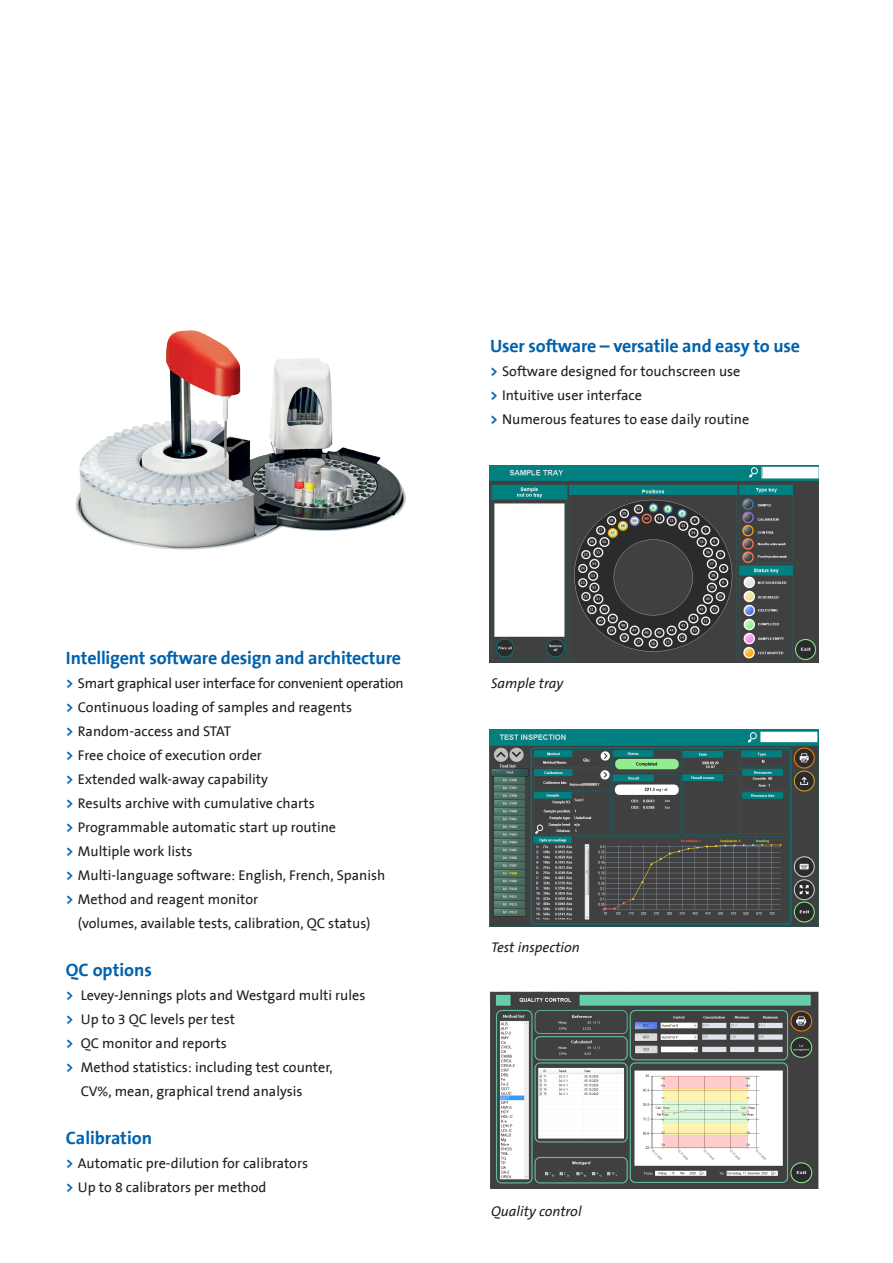
<style>
.page{position:relative;width:893px;height:1263px;background:#fff}
.page>*{position:absolute;margin:0;border:0;box-sizing:border-box;transform-origin:0 0}
.t1{font:700 18px "The Sans B7";letter-spacing:-.01em;color:#0161ab}
.t2{font:14.25px "The Sans B5 Plain";color:#231f20}
.t3{font:14.25px "The Sans B5 Plain";letter-spacing:-.02em;color:#231f20}
.t4{font:italic 14.25px "The Sans B5 Plain";color:#231f20}
.s1{font-family:"The Sans B7";font-weight:700;color:#0161ab}
</style>
<div class="page">
<img style="left:75px;top:330px;width:465px;height:220px">
<img style="left:489px;top:466px;width:329px;height:197px">
<img style="left:489px;top:729px;width:329px;height:197px">
<img style="left:489px;top:992px;width:329px;height:197px">
<p class="t1" style="left:490px;top:337px;width:312px">User software – versatile and easy to use</p>
<p class="t2" style="left:490px;top:364px;width:252px"><span class="s1">&gt;</span> Software designed for touchscreen use</p>
<p class="t2" style="left:490px;top:388px;width:153px"><span class="s1">&gt;</span> Intuitive user interface</p>
<p class="t2" style="left:490px;top:412px;width:261px"><span class="s1">&gt;</span> Numerous features to ease daily routine</p>
<p class="t1" style="left:66px;top:649px;width:337px">Intelligent software design and architecture</p>
<p class="t3" style="left:66px;top:676px;width:339px"><span class="s1">&gt;</span> Smart graphical user interface for convenient operation</p>
<p class="t2" style="left:66px;top:700px;width:288px"><span class="s1">&gt;</span> Continuous loading of samples and reagents</p>
<p class="t2" style="left:66px;top:724px;width:167px"><span class="s1">&gt;</span> Random-access and STAT</p>
<p class="t2" style="left:66px;top:748px;width:198px"><span class="s1">&gt;</span> Free choice of execution order</p>
<p class="t2" style="left:66px;top:772px;width:204px"><span class="s1">&gt;</span> Extended walk-away capability</p>
<p class="t2" style="left:66px;top:796px;width:250px"><span class="s1">&gt;</span> Results archive with cumulative charts</p>
<p class="t2" style="left:66px;top:820px;width:272px"><span class="s1">&gt;</span> Programmable automatic start up routine</p>
<p class="t2" style="left:66px;top:844px;width:128px"><span class="s1">&gt;</span> Multiple work lists</p>
<p class="t2" style="left:66px;top:868px;width:321px"><span class="s1">&gt;</span> Multi-language software: English, French, Spanish</p>
<p class="t2" style="left:66px;top:892px;width:194px"><span class="s1">&gt;</span> Method and reagent monitor</p>
<p class="t2" style="left:78px;top:916px;width:294px">(volumes, available tests, calibration, QC status)</p>
<p class="t1" style="left:66px;top:961px;width:88px">QC options</p>
<p class="t2" style="left:66px;top:988px;width:301px"><span class="s1">&gt;</span> Levey-Jennings plots and Westgard multi rules</p>
<p class="t2" style="left:66px;top:1012px;width:171px"><span class="s1">&gt;</span> Up to 3 QC levels per test</p>
<p class="t2" style="left:66px;top:1036px;width:162px"><span class="s1">&gt;</span> QC monitor and reports</p>
<p class="t2" style="left:66px;top:1060px;width:268px"><span class="s1">&gt;</span> Method statistics: including test counter,</p>
<p class="t2" style="left:81px;top:1084px;width:223px">CV%, mean, graphical trend analysis</p>
<p class="t1" style="left:66px;top:1129px;width:88px">Calibration</p>
<p class="t2" style="left:66px;top:1156px;width:244px"><span class="s1">&gt;</span> Automatic pre-dilution for calibrators</p>
<p class="t2" style="left:66px;top:1180px;width:202px"><span class="s1">&gt;</span> Up to 8 calibrators per method</p>
<p class="t4" style="left:491px;top:676px;width:74px">Sample tray</p>
<p class="t4" style="left:491px;top:940px;width:90px">Test inspection</p>
<p class="t4" style="left:491px;top:1204px;width:92px">Quality control</p>
</div>
